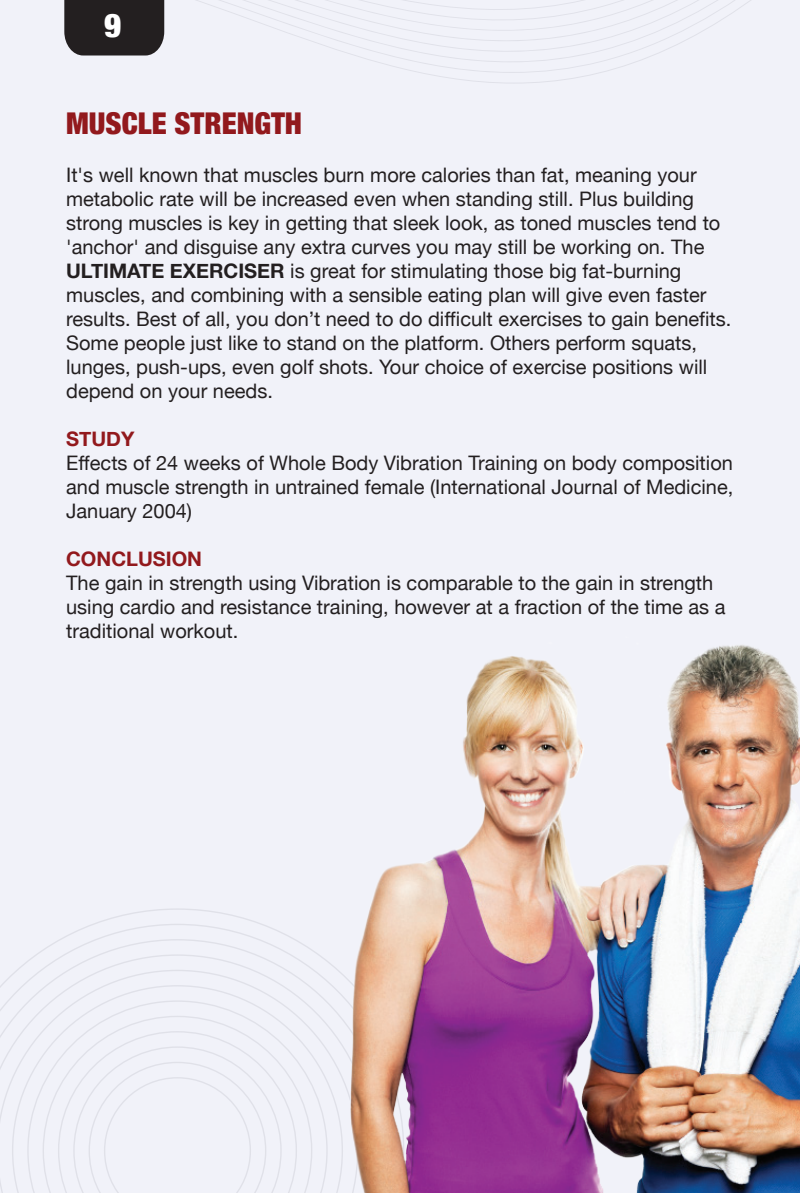
<style>
.page{position:relative;width:800px;height:1193px;background:#fff}
.page>*{position:absolute;margin:0;border:0;box-sizing:border-box;transform-origin:0 0}
.t1{font:900 condensed 33px "Helvetica Neue";color:#fff}
.t2{font:900 condensed 30px "Helvetica Neue";color:#92191d}
.t3{font:20px/24px "Helvetica Neue";color:#231f20}
.t4{font:700 20px "Helvetica Neue";color:#92191d}
.s1{font-weight:700}
</style>
<div class="page">
<div style="left:0;top:0;width:800px;height:1192px;background:#f1f2f9"></div>
<svg style="left:18px;top:954px;width:319px;height:15px"></svg>
<svg style="left:0;top:969px;width:350px;height:223px"></svg>
<svg style="left:12px;top:985px;width:331px;height:207px"></svg>
<svg style="left:27px;top:1000px;width:301px;height:192px"></svg>
<svg style="left:43px;top:1015px;width:269px;height:177px"></svg>
<svg style="left:58px;top:1031px;width:239px;height:161px"></svg>
<svg style="left:73px;top:1046px;width:209px;height:146px"></svg>
<img style="left:350px;top:645px;width:450px;height:547px">
<svg style="left:367px;top:0;width:384px;height:70px"></svg>
<svg style="left:64px;top:0;width:680px;height:59px"></svg>
<h1 class="t1" style="left:104px;top:-2px;width:19px">9</h1>
<h2 class="t2" style="left:66px;top:99px;width:238px">MUSCLE STRENGTH</h2>
<p class="t3" style="left:66px;top:164px;width:667px">It's well known that muscles burn more calories than fat, meaning your metabolic rate will be increased even when standing still. Plus building strong muscles is key in getting that sleek look, as toned muscles tend to 'anchor' and disguise any extra curves you may still be working on. The <span class="s1">ULTIMATE EXERCISER</span> is great for stimulating those big fat-burning muscles, and combining with a sensible eating plan will give even faster results. Best of all, you don’t need to do difficult exercises to gain benefits.<br>Some people just like to stand on the platform. Others perform squats, lunges, push-ups, even golf shots. Your choice of exercise positions will depend on your needs.</p>
<p class="t4" style="left:66px;top:423px;width:70px">STUDY</p>
<p class="t3" style="left:66px;top:452px;width:669px;text-align:justify">Effects of 24 weeks of Whole Body Vibration Training on body composition and muscle strength in untrained female (International Journal of Medicine, January 2004)</p>
<p class="t4" style="left:66px;top:543px;width:137px">CONCLUSION</p>
<p class="t3" style="left:66px;top:572px;width:661px">The gain in strength using Vibration is comparable to the gain in strength using cardio and resistance training, however at a fraction of the time as a traditional workout.</p>
</div>
